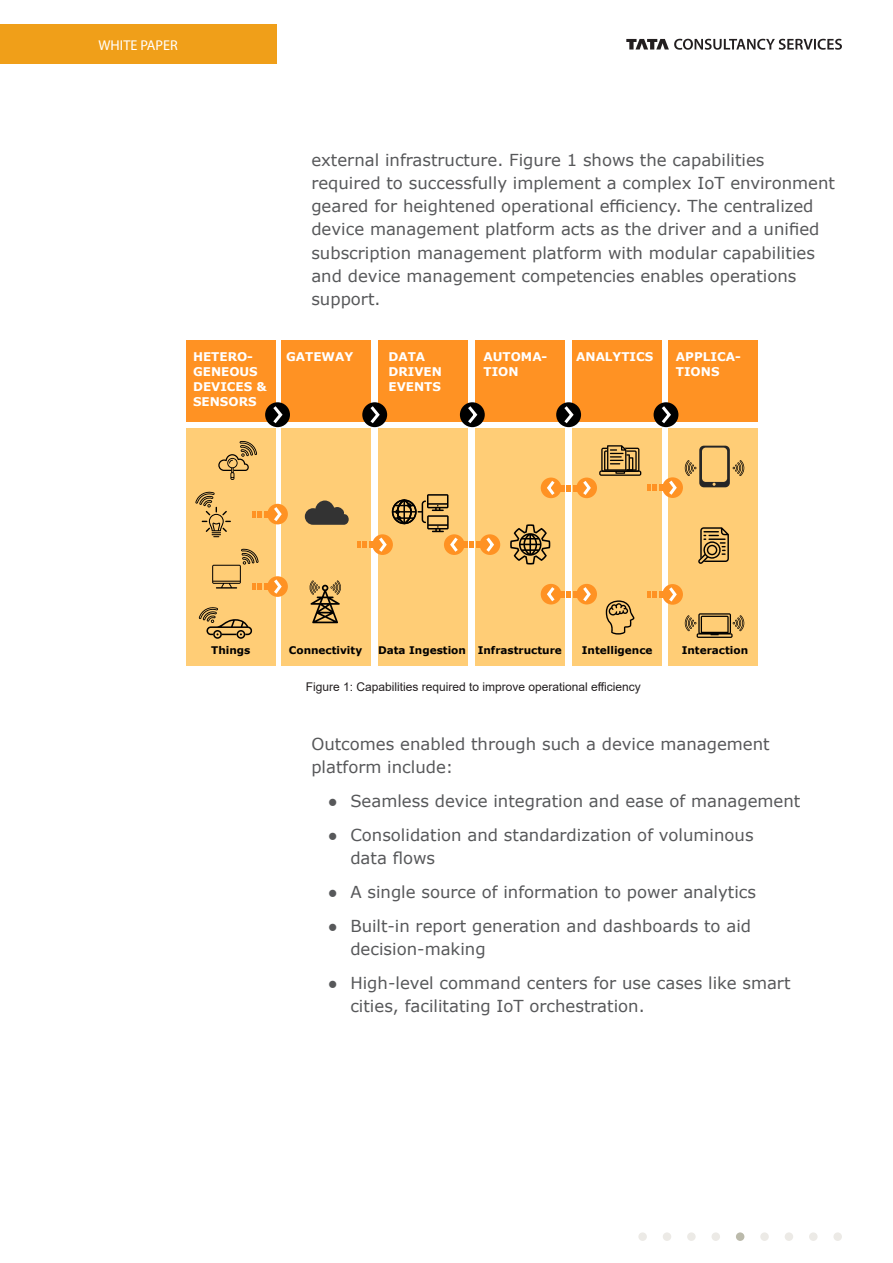
<style>
.page{position:relative;width:893px;height:1263px;background:#fff}
.page>*{position:absolute;margin:0;border:0;box-sizing:border-box;transform-origin:0 0}
.t1{font:16.5px/23.2px "Verdana";color:#57585a}
.t2{font:14.25px "Myriad Pro";color:#fff}
.t3{font:700 12px/15px "Verdana";color:#fff}
.t4{font:12px "Arial";color:#231f20}
.t5{font:700 10.5px "Verdana";color:#000}
</style>
<div class="page">
<div style="left:0;top:25px;width:276px;height:39px;background:#f09f19"></div>
<svg style="left:626px;top:39px;width:216px;height:11px"></svg>
<div style="left:638px;top:1232px;width:9px;height:9px;background:#eceae6;border-radius:50%"></div>
<div style="left:663px;top:1232px;width:8px;height:9px;background:#eceae6;border-radius:50%"></div>
<div style="left:687px;top:1232px;width:9px;height:9px;background:#eceae6;border-radius:50%"></div>
<div style="left:711px;top:1232px;width:9px;height:9px;background:#eceae6;border-radius:50%"></div>
<div style="left:736px;top:1232px;width:8px;height:9px;background:#bbbaab;border-radius:50%"></div>
<div style="left:760px;top:1232px;width:9px;height:9px;background:#eceae6;border-radius:50%"></div>
<div style="left:785px;top:1232px;width:8px;height:9px;background:#eceae6;border-radius:50%"></div>
<div style="left:809px;top:1232px;width:9px;height:9px;background:#eceae6;border-radius:50%"></div>
<div style="left:833px;top:1232px;width:9px;height:9px;background:#eceae6;border-radius:50%"></div>
<div style="left:186px;top:340px;width:90px;height:81px;background:#ff9223"></div>
<div style="left:281px;top:340px;width:90px;height:81px;background:#ff9223"></div>
<div style="left:378px;top:340px;width:90px;height:81px;background:#ff9223"></div>
<div style="left:475px;top:340px;width:90px;height:81px;background:#ff9223"></div>
<div style="left:572px;top:340px;width:90px;height:81px;background:#ff9223"></div>
<div style="left:668px;top:340px;width:90px;height:81px;background:#ff9223"></div>
<div style="left:186px;top:429px;width:90px;height:237px;background:#ffcd76"></div>
<div style="left:281px;top:429px;width:90px;height:237px;background:#ffcd76"></div>
<div style="left:378px;top:429px;width:90px;height:237px;background:#ffcd76"></div>
<div style="left:475px;top:429px;width:90px;height:237px;background:#ffcd76"></div>
<div style="left:572px;top:429px;width:90px;height:237px;background:#ffcd76"></div>
<div style="left:668px;top:429px;width:90px;height:237px;background:#ffcd76"></div>
<div style="left:265px;top:402px;width:25px;height:25px;background:#000;border-radius:50%"></div>
<svg style="left:270px;top:403px;width:15px;height:24px"></svg>
<div style="left:362px;top:402px;width:25px;height:25px;background:#000;border-radius:50%"></div>
<svg style="left:367px;top:403px;width:15px;height:24px"></svg>
<div style="left:460px;top:402px;width:25px;height:25px;background:#000;border-radius:50%"></div>
<svg style="left:465px;top:403px;width:14px;height:24px"></svg>
<div style="left:556px;top:402px;width:25px;height:25px;background:#000;border-radius:50%"></div>
<svg style="left:561px;top:403px;width:15px;height:24px"></svg>
<div style="left:654px;top:402px;width:24px;height:25px;background:#000;border-radius:50%"></div>
<svg style="left:659px;top:403px;width:14px;height:24px"></svg>
<svg style="left:195px;top:491px;width:36px;height:46px"></svg>
<svg style="left:199px;top:607px;width:53px;height:32px"></svg>
<svg style="left:218px;top:441px;width:39px;height:39px"></svg>
<div style="left:267px;top:504px;width:21px;height:20px;background:#ff9223;border-radius:50%"></div>
<svg style="left:252px;top:504px;width:32px;height:20px"></svg>
<div style="left:662px;top:584px;width:21px;height:21px;background:#ff9223;border-radius:50%"></div>
<svg style="left:647px;top:584px;width:32px;height:21px"></svg>
<div style="left:267px;top:576px;width:21px;height:21px;background:#ff9223;border-radius:50%"></div>
<svg style="left:212px;top:548px;width:72px;height:49px"></svg>
<div style="left:480px;top:534px;width:20px;height:21px;background:#ff9223;border-radius:50%"></div>
<div style="left:576px;top:477px;width:21px;height:21px;background:#ff9223;border-radius:50%"></div>
<div style="left:541px;top:477px;width:20px;height:21px;background:#ff9223;border-radius:50%"></div>
<svg style="left:545px;top:477px;width:48px;height:21px"></svg>
<div style="left:576px;top:584px;width:21px;height:20px;background:#ff9223;border-radius:50%"></div>
<div style="left:541px;top:584px;width:20px;height:20px;background:#ff9223;border-radius:50%"></div>
<svg style="left:545px;top:584px;width:48px;height:21px"></svg>
<svg style="left:698px;top:527px;width:31px;height:37px"></svg>
<svg style="left:647px;top:446px;width:98px;height:52px"></svg>
<svg style="left:684px;top:613px;width:61px;height:25px"></svg>
<svg style="left:510px;top:524px;width:40px;height:40px"></svg>
<svg style="left:305px;top:500px;width:44px;height:25px"></svg>
<svg style="left:309px;top:580px;width:32px;height:43px"></svg>
<svg style="left:357px;top:494px;width:139px;height:61px"></svg>
<svg style="left:606px;top:600px;width:28px;height:34px"></svg>
<svg style="left:599px;top:445px;width:42px;height:31px"></svg>
<p class="t2" style="left:99px;top:36px;width:81px">WHITE PAPER</p>
<p class="t3" style="left:193px;top:348px;width:75px">HETERO-<br>GENEOUS<br>DEVICES &amp;<br>SENSORS</p>
<p class="t1" style="left:311px;top:148px;width:525px">external infrastructure. Figure 1 shows the capabilities required to successfully implement a complex IoT environment geared for heightened operational efficiency. The centralized device management platform acts as the driver and a unified subscription management platform with modular capabilities and device management competencies enables operations support.</p>
<p class="t3" style="left:286px;top:348px;width:69px">GATEWAY</p>
<p class="t3" style="left:388px;top:348px;width:55px">DATA<br>DRIVEN<br>EVENTS</p>
<p class="t3" style="left:483px;top:348px;width:65px">AUTOMA-<br>TION</p>
<p class="t3" style="left:576px;top:348px;width:79px">ANALYTICS</p>
<p class="t3" style="left:676px;top:348px;width:66px">APPLICA-<br>TIONS</p>
<p class="t5" style="left:211px;top:643px;width:41px">Things</p>
<p class="t5" style="left:289px;top:643px;width:75px">Connectivity</p>
<p class="t5" style="left:378px;top:643px;width:89px">Data Ingestion</p>
<p class="t5" style="left:478px;top:643px;width:86px">Infrastructure</p>
<p class="t5" style="left:582px;top:643px;width:72px">Intelligence</p>
<p class="t5" style="left:682px;top:643px;width:68px">Interaction</p>
<p class="t4" style="left:306px;top:679px;width:337px">Figure 1: Capabilities required to improve operational efficiency</p>
<p class="t1" style="left:311px;top:732px;width:460px">Outcomes enabled through such a device management platform include:</p>
<p class="t1" style="left:328px;top:789px;width:474px">● Seamless device integration and ease of management</p>
<p class="t1" style="left:350px;top:823px;width:405px;text-indent:-22px">● Consolidation and standardization of voluminous data flows</p>
<p class="t1" style="left:328px;top:880px;width:430px">● A single source of information to power analytics</p>
<p class="t1" style="left:350px;top:914px;width:402px;text-indent:-22px">● Built-in report generation and dashboards to aid decision-making</p>
<p class="t1" style="left:350px;top:971px;width:442px;text-indent:-22px">● High-level command centers for use cases like smart cities, facilitating IoT orchestration.</p>
</div>
